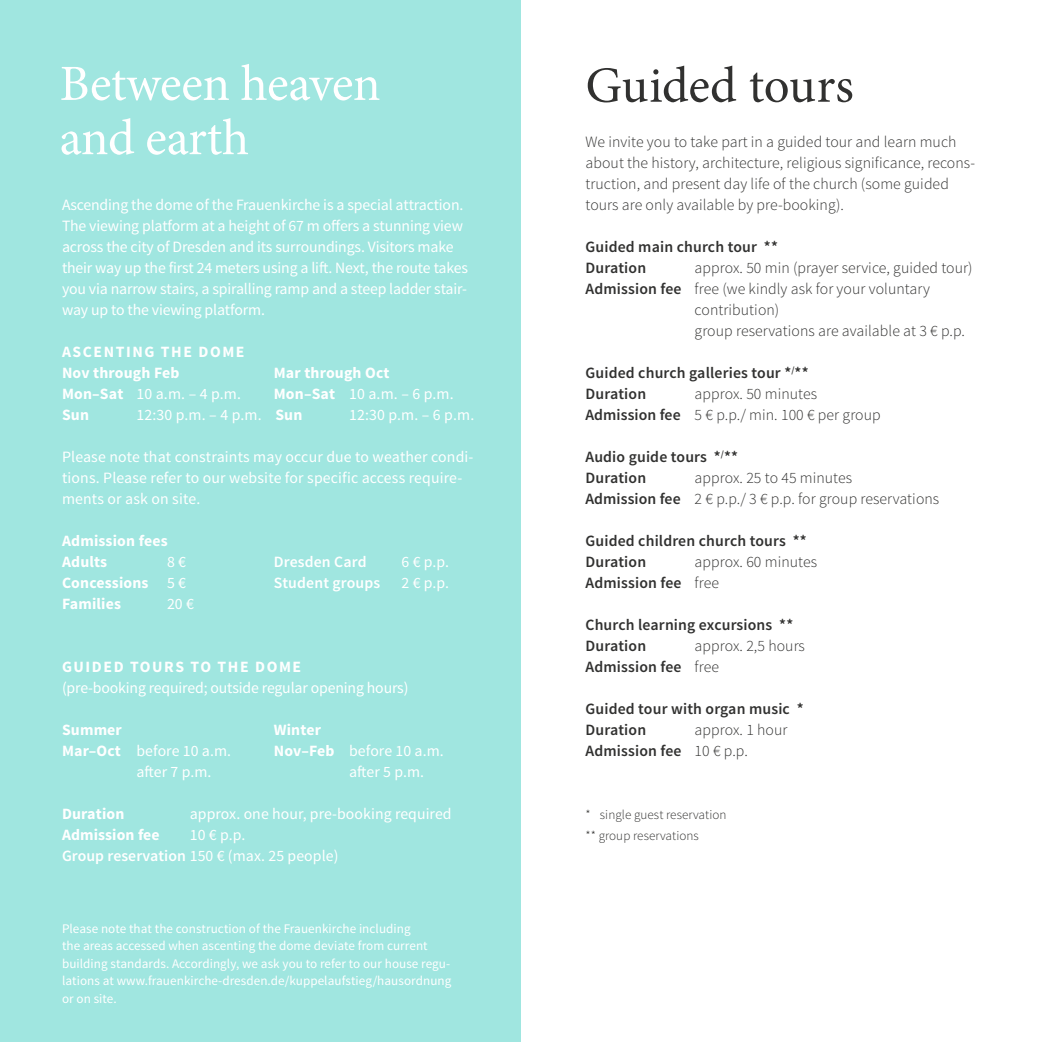
<style>
.page{position:relative;width:1042px;height:1042px;background:#fff}
.page>*{position:absolute;margin:0;border:0;box-sizing:border-box;transform-origin:0 0}
.H1_Mainhead_Kalender{font:50.75px/54.2px "Minion Pro";letter-spacing:-.01em;color:#fff}
.Copy_Text{font:50.75px "Minion Pro";letter-spacing:-.005em;color:#313130}
.Copy_Text-2{font:15.75px/21px "Source Sans Pro";letter-spacing:-.01em;color:#fff}
.Copy_Text-3{font:300 15.75px/21px "Source Sans Pro";letter-spacing:.005em;color:#313130}
.Copy_Text-4{font:600 15.75px "Source Sans Pro";letter-spacing:.01em;color:#313130}
.Copy_Text-5{font:15.75px/21px "Source Sans Pro";letter-spacing:.01em;color:#fff}
.Copy_Text-6{font:700 15.75px "Source Sans Pro";letter-spacing:.01em;color:#fff}
.Copy_Text-7{font:700 15.75px "Source Sans Pro";letter-spacing:.1em;color:#fff}
.Copy_Text-8{font:600 15.75px "Source Sans Pro";letter-spacing:.01em;color:#fff}
.Copy_Text-9{font:13.12px/17.5px "Source Sans Pro";letter-spacing:.005em;color:#fff}
.Copy_Text-10{font:300 13.12px "Source Sans Pro";letter-spacing:.005em;color:#313130}
.s1{font-weight:700}
.s2{font-weight:400}
.s3{font-weight:600}
.s4{font-weight:300}
</style>
<div class="page">
<div style="left:0;top:0;width:521px;height:1042px;background:#a0e6e0"></div>
<p class="H1_Mainhead_Kalender" style="left:60px;top:57px;width:323px">Between heaven and earth</p>
<p class="Copy_Text-2" style="left:62px;top:195px;width:407px">Ascending the dome of the Frauenkirche is a special attraction.<br>The viewing platform at a height of 67 m offers a stunning view across the city of Dresden and its surroundings. Visitors make their way up the first 24 meters using a lift. Next, the route takes you via narrow stairs, a spiralling ramp and a steep ladder stair&shy;way up to the viewing platform.</p>
<p class="Copy_Text-7" style="left:62px;top:342px;width:184px">ASCENTING THE DOME</p>
<p class="Copy_Text-6" style="left:62px;top:363px;width:119px">Nov through Feb</p>
<p class="Copy_Text-6" style="left:274px;top:363px;width:117px">Mar through Oct</p>
<p class="Copy_Text-2" style="left:62px;top:384px;width:180px"><span class="s1">Mon–Sat</span> 10 a.m. – 4 p.m.</p>
<p class="Copy_Text-2" style="left:274px;top:384px;width:181px"><span class="s1">Mon–Sat</span> 10 a.m. – 6 p.m.</p>
<p class="Copy_Text-6" style="left:62px;top:405px;width:28px">Sun</p>
<p class="Copy_Text-2" style="left:136px;top:405px;width:167px">12:30 p.m. – 4 p.m. <span class="s1">Sun</span></p>
<p class="Copy_Text-2" style="left:349px;top:405px;width:127px">12:30 p.m. – 6 p.m.</p>
<p class="Copy_Text-5" style="left:62px;top:447px;width:413px">Please note that constraints may occur due to weather condi&shy;tions. Please refer to our website for specific access require&shy;ments or ask on site.</p>
<p class="Copy_Text-6" style="left:62px;top:531px;width:107px">Admission fees</p>
<p class="Copy_Text-6" style="left:62px;top:552px;width:47px">Adults</p>
<p class="Copy_Text-2" style="left:167px;top:552px;width:20px">8 €</p>
<p class="Copy_Text-8" style="left:274px;top:552px;width:94px">Dresden Card</p>
<p class="Copy_Text-2" style="left:402px;top:552px;width:49px">6 € p.p.</p>
<p class="Copy_Text-6" style="left:62px;top:573px;width:125px">Concessions <span class="s2">5 €</span></p>
<p class="Copy_Text-8" style="left:274px;top:573px;width:108px">Student groups</p>
<p class="Copy_Text-2" style="left:402px;top:573px;width:49px">2 € p.p.</p>
<p class="Copy_Text-6" style="left:62px;top:594px;width:60px">Families</p>
<p class="Copy_Text-2" style="left:167px;top:594px;width:28px">20 €</p>
<p class="Copy_Text-7" style="left:62px;top:657px;width:241px">GUIDED TOURS TO THE DOME</p>
<p class="Copy_Text-2" style="left:62px;top:678px;width:348px">(pre-booking required; outside regular opening hours)</p>
<p class="Copy_Text-6" style="left:62px;top:720px;width:61px">Summer</p>
<p class="Copy_Text-6" style="left:274px;top:720px;width:49px">Winter</p>
<p class="Copy_Text-2" style="left:62px;top:741px;width:171px"><span class="s1">Mar–Oct</span> before 10 a.m.</p>
<p class="Copy_Text-2" style="left:274px;top:741px;width:171px"><span class="s1">Nov–Feb</span> before 10 a.m.</p>
<p class="Copy_Text-2" style="left:136px;top:762px;width:77px">after 7 p.m.</p>
<p class="Copy_Text-2" style="left:349px;top:762px;width:77px">after 5 p.m.</p>
<p class="Copy_Text-6" style="left:62px;top:804px;width:64px">Duration</p>
<p class="Copy_Text-2" style="left:190px;top:804px;width:263px">approx. one hour, pre-booking required</p>
<p class="Copy_Text-6" style="left:62px;top:825px;width:99px">Admission fee</p>
<p class="Copy_Text-2" style="left:190px;top:825px;width:57px">10 € p.p.</p>
<p class="Copy_Text-2" style="left:62px;top:846px;width:278px"><span class="s3">Group reservation</span> 150 € (max. 25 people)</p>
<p class="Copy_Text-9" style="left:62px;top:920px;width:391px">Please note that the construction of the Frauenkirche including<br>the areas accessed when ascenting the dome deviate from current building standards. Accordingly, we ask you to refer to our house regu&shy;lations at www.frauenkirche-dresden.de/kuppelaufstieg/hausordnung or on site.</p>
<p class="Copy_Text" style="left:585px;top:52px;width:270px">Guided tours</p>
<p class="Copy_Text-3" style="left:585px;top:131px;width:391px">We invite you to take part in a guided tour and learn much about the history, architecture, religious significance, recons&shy;truction, and present day life of the church (some guided tours are only available by pre-booking).</p>
<p class="Copy_Text-4" style="left:585px;top:237px;width:194px">Guided main church tour **</p>
<p class="Copy_Text-4" style="left:585px;top:258px;width:62px">Duration</p>
<p class="Copy_Text-3" style="left:694px;top:257px;width:279px">approx. 50 min (prayer service, guided tour)</p>
<p class="Copy_Text-3" style="left:585px;top:278px;width:346px"><span class="s3">Admission fee</span> free (we kindly ask for your voluntary</p>
<p class="Copy_Text-3" style="left:694px;top:299px;width:86px">contribution)</p>
<p class="Copy_Text-3" style="left:694px;top:320px;width:272px">group reservations are available at 3 € p.p.</p>
<p class="Copy_Text-4" style="left:585px;top:363px;width:225px">Guided church galleries tour *<sup>/</sup>**</p>
<p class="Copy_Text-4" style="left:585px;top:384px;width:62px">Duration</p>
<p class="Copy_Text-3" style="left:694px;top:383px;width:124px">approx. 50 minutes</p>
<p class="Copy_Text-3" style="left:585px;top:404px;width:297px"><span class="s3">Admission fee</span> 5 € p.p./ min. 100 € per group</p>
<p class="Copy_Text-4" style="left:585px;top:447px;width:154px">Audio guide tours *<sup>/</sup>**</p>
<p class="Copy_Text-4" style="left:585px;top:468px;width:62px">Duration</p>
<p class="Copy_Text-3" style="left:694px;top:467px;width:159px">approx. 25 to 45 minutes</p>
<p class="Copy_Text-3" style="left:585px;top:488px;width:355px"><span class="s3">Admission fee</span> 2 € p.p./ 3 € p.p. for group reservations</p>
<p class="Copy_Text-4" style="left:585px;top:531px;width:223px">Guided children church tours **</p>
<p class="Copy_Text-4" style="left:585px;top:552px;width:62px">Duration</p>
<p class="Copy_Text-3" style="left:694px;top:551px;width:124px">approx. 60 minutes</p>
<p class="Copy_Text-4" style="left:585px;top:573px;width:135px">Admission fee <span class="s4">free</span></p>
<p class="Copy_Text-4" style="left:585px;top:615px;width:209px">Church learning excursions **</p>
<p class="Copy_Text-4" style="left:585px;top:636px;width:62px">Duration</p>
<p class="Copy_Text-3" style="left:694px;top:635px;width:112px">approx. 2,5 hours</p>
<p class="Copy_Text-4" style="left:585px;top:657px;width:135px">Admission fee <span class="s4">free</span></p>
<p class="Copy_Text-4" style="left:585px;top:699px;width:220px">Guided tour with organ music *</p>
<p class="Copy_Text-4" style="left:585px;top:720px;width:62px">Duration</p>
<p class="Copy_Text-3" style="left:694px;top:719px;width:94px">approx. 1 hour</p>
<p class="Copy_Text-4" style="left:585px;top:741px;width:164px">Admission fee <span class="s4">10 € p.p.</span></p>
<p class="Copy_Text-10" style="left:585px;top:807px;width:142px">* single guest reservation</p>
<p class="Copy_Text-10" style="left:585px;top:828px;width:115px">** group reservations</p>
</div>
